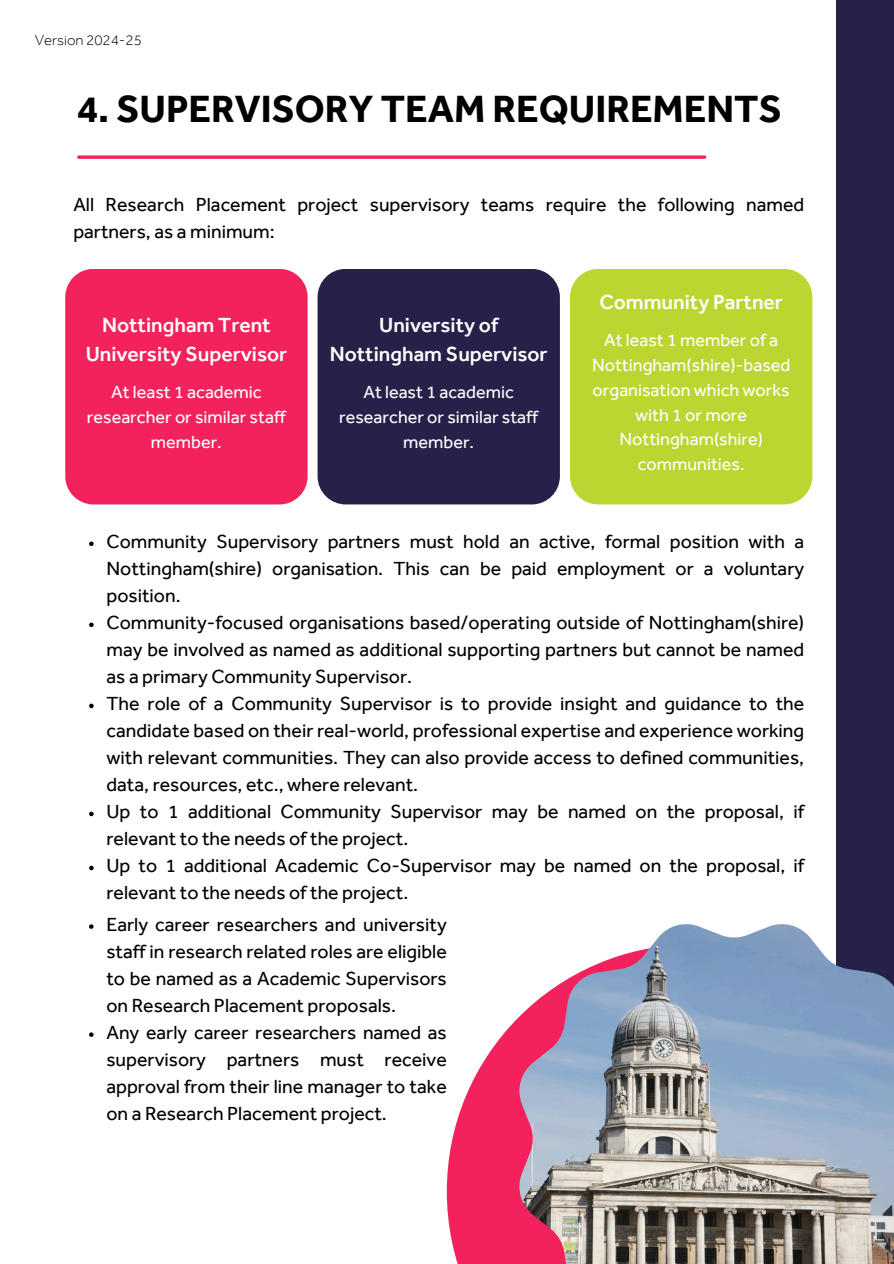
<style>
.page{position:relative;width:894px;height:1264px;background:#fff}
.page>*{position:absolute;margin:0;border:0;box-sizing:border-box;transform-origin:0 0}
.t1{font:700 39px "Effra";color:#000}
.t2{font:500 21px/29.2px "Effra";color:#fff;text-align:center}
.t3{font:19.5px/27px "Effra";color:#000;text-align:justify}
.t4{font:18px/24.8px "Effra";color:#fff;text-align:center}
.t5{font:300 15px "Effra";color:#000}
</style>
<div class="page">
<div style="left:835px;top:0;width:58px;height:1263px;background:#252149"></div>
<svg style="left:79px;top:155px;width:625px;height:4px;background:#f54475"></svg>
<svg style="left:446px;top:1017px;width:73px;height:246px;fill:#f4225c"></svg>
<img style="left:519px;top:924px;width:374px;height:339px">
<div style="left:65px;top:269px;width:242px;height:235px;background:#f4225c;border-radius:28px"></div>
<div style="left:317px;top:269px;width:242px;height:235px;background:#252149;border-radius:28px"></div>
<div style="left:570px;top:269px;width:241px;height:235px;background:#bdd530;border-radius:28px"></div>
<svg style="left:89px;top:541px;width:5px;height:5px"></svg>
<svg style="left:89px;top:622px;width:5px;height:5px"></svg>
<svg style="left:89px;top:703px;width:5px;height:5px"></svg>
<svg style="left:89px;top:811px;width:5px;height:5px"></svg>
<svg style="left:89px;top:865px;width:5px;height:5px"></svg>
<svg style="left:89px;top:924px;width:4px;height:4px"></svg>
<svg style="left:89px;top:1032px;width:4px;height:4px"></svg>
<h4 class="t5" style="left:35px;top:35px;width:109px">Version 2024-25</h4>
<h2 class="t1" style="left:77px;top:96px;width:706px">4. SUPERVISORY TEAM REQUIREMENTS</h2>
<p class="t3" style="left:73px;top:194px;width:732px">All Research Placement project supervisory teams require the following named partners, as a minimum:</p>
<h3 class="t2" style="left:86px;top:313px;width:203px">Nottingham Trent<br>University Supervisor</h3>
<h2 class="t4" style="left:87px;top:383px;width:200px">At least 1 academic researcher or similar staff member.</h2>
<h4 class="t2" style="left:330px;top:313px;width:219px">University of<br>Nottingham Supervisor</h4>
<h2 class="t4" style="left:339px;top:383px;width:200px">At least 1 academic researcher or similar staff member.</h2>
<h4 class="t2" style="left:599px;top:291px;width:185px">Community Partner</h4>
<p class="t4" style="left:592px;top:331px;width:200px">At least 1 member of a<br>Nottingham(shire)-based organisation which works with 1 or more<br>Nottingham(shire) communities.</p>
<p class="t3" style="left:106px;top:531px;width:699px">Community Supervisory partners must hold an active, formal position with a Nottingham(shire) organisation. This can be paid employment or a voluntary position.</p>
<p class="t3" style="left:106px;top:612px;width:699px">Community-focused organisations based/operating outside of Nottingham(shire) may be involved as named as additional supporting partners but cannot be named as a primary Community Supervisor.</p>
<p class="t3" style="left:106px;top:693px;width:699px">The role of a Community Supervisor is to provide insight and guidance to the candidate based on their real-world, professional expertise and experience working with relevant communities. They can also provide access to defined communities, data, resources, etc., where relevant.</p>
<p class="t3" style="left:106px;top:801px;width:699px">Up to 1 additional Community Supervisor may be named on the proposal, if relevant to the needs of the project.</p>
<p class="t3" style="left:106px;top:855px;width:699px">Up to 1 additional Academic Co-Supervisor may be named on the proposal, if relevant to the needs of the project.</p>
<p class="t3" style="left:106px;top:914px;width:342px">Early career researchers and university staff in research related roles are eligible to be named as a Academic Supervisors on Research Placement proposals.</p>
<p class="t3" style="left:106px;top:1022px;width:342px">Any early career researchers named as supervisory partners must receive approval from their line manager to take on a Research Placement project.</p>
</div>
